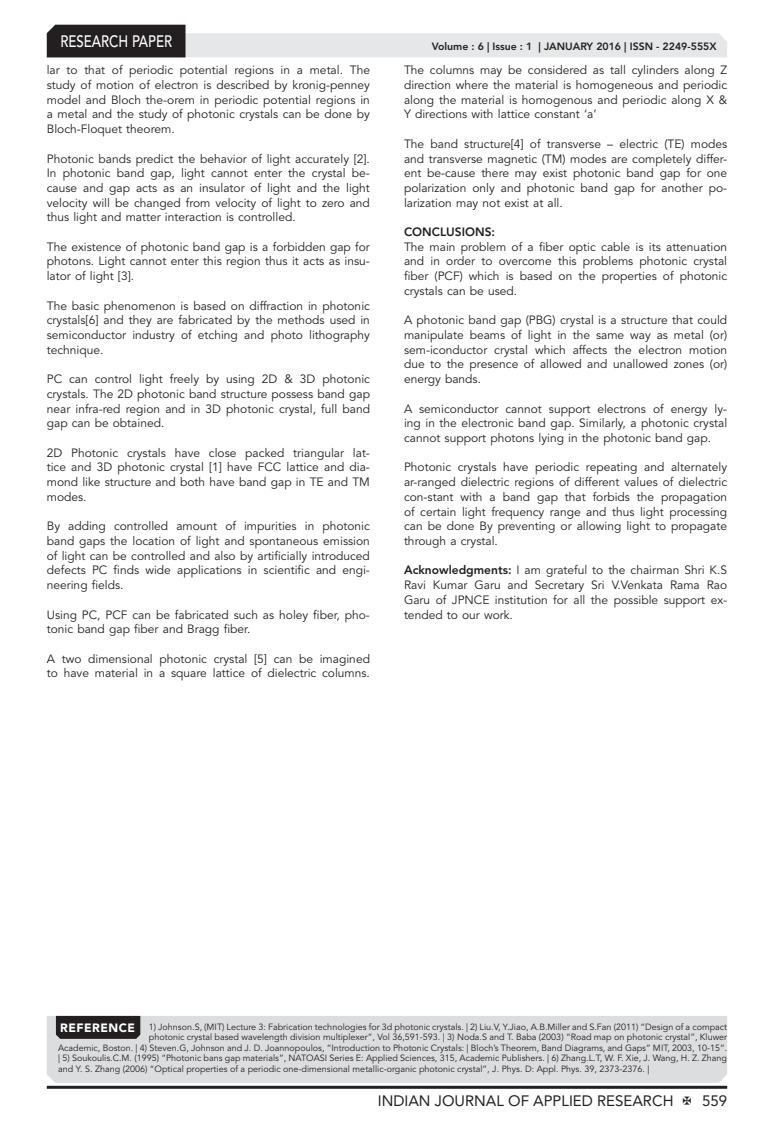
<style>
.page{position:relative;width:774px;height:1136px;background:#fff}
.page>*{position:absolute;margin:0;border:0;box-sizing:border-box;transform-origin:0 0}
.t1{font:500 16.5px "Avenir LT Std";color:#fff;scale:.8 1}
.t2{font:15px "Avenir LT Std";color:#231f20}
.IJAR_Body_Text{font:12px/14.7px "Avenir LT Std";color:#231f20;text-align:justify}
.IJAR_Bold{font:800 12px "Avenir LT Std";color:#231f20}
.t3{font:900 12px "Avenir LT Std";letter-spacing:.04em;color:#fff}
.t4{font:800 10.5px "Avenir LT Std";color:#231f20}
.IJAR_Reference{font:9px "Avenir LT Std";color:#231f20}
.s1{font-weight:800}
</style>
<div class="page">
<hr style="left:47px;top:1085px;width:680px;height:3px;background:#231f20">
<svg style="left:47px;top:25px;width:680px;height:32px"></svg>
<div style="left:47px;top:1015px;width:680px;height:67px;background:#dcdddf"></div>
<div style="left:56px;top:1015px;width:84px;height:23px;background:#231f20"></div>
<h1 class="t1" style="left:60px;top:32px;width:141px">RESEARCH PAPER</h1>
<p class="IJAR_Body_Text" style="left:47px;top:63px;width:325px">lar to that of periodic potential regions in a metal. The study of motion of electron is described by kronig-penney model and Bloch the-orem in periodic potential regions in a metal and the study of photonic crystals can be done by Bloch-Floquet theorem.</p>
<p class="IJAR_Body_Text" style="left:47px;top:151px;width:325px">Photonic bands predict the behavior of light accurately [2].<br>In photonic band gap, light cannot enter the crystal be&shy;cause and gap acts as an insulator of light and the light velocity will be changed from velocity of light to zero and thus light and matter interaction is controlled.</p>
<p class="IJAR_Body_Text" style="left:47px;top:239px;width:325px">The existence of photonic band gap is a forbidden gap for photons. Light cannot enter this region thus it acts as insu&shy;lator of light [3].</p>
<p class="IJAR_Body_Text" style="left:47px;top:298px;width:325px">The basic phenomenon is based on diffraction in photonic crystals[6] and they are fabricated by the methods used in semiconductor industry of etching and photo lithography technique.</p>
<p class="IJAR_Body_Text" style="left:47px;top:372px;width:325px">PC can control light freely by using 2D &amp; 3D photonic crystals. The 2D photonic band structure possess band gap near infra-red region and in 3D photonic crystal, full band gap can be obtained.</p>
<p class="IJAR_Body_Text" style="left:47px;top:445px;width:325px">2D Photonic crystals have close packed triangular lat&shy;tice and 3D photonic crystal [1] have FCC lattice and dia&shy;mond like structure and both have band gap in TE and TM modes.</p>
<p class="IJAR_Body_Text" style="left:47px;top:519px;width:325px">By adding controlled amount of impurities in photonic band gaps the location of light and spontaneous emission of light can be controlled and also by artificially introduced defects PC finds wide applications in scientific and engi&shy;neering fields.</p>
<p class="IJAR_Body_Text" style="left:47px;top:607px;width:325px">Using PC, PCF can be fabricated such as holey fiber, pho&shy;tonic band gap fiber and Bragg fiber.</p>
<p class="IJAR_Body_Text" style="left:47px;top:651px;width:325px">A two dimensional photonic crystal [5] can be imagined to have material in a square lattice of dielectric columns.</p>
<p class="t4" style="left:432px;top:41px;width:286px">Volume : 6 | Issue : 1 | JANUARY 2016 | ISSN - 2249-555X</p>
<p class="IJAR_Body_Text" style="left:404px;top:63px;width:325px">The columns may be considered as tall cylinders along Z direction where the material is homogeneous and periodic along the material is homogenous and periodic along X &amp; Y directions with lattice constant ‘a’</p>
<p class="IJAR_Body_Text" style="left:404px;top:137px;width:325px">The band structure[4] of transverse – electric (TE) modes and transverse magnetic (TM) modes are completely differ&shy;ent be-cause there may exist photonic band gap for one polarization only and photonic band gap for another po&shy;larization may not exist at all.</p>
<p class="IJAR_Bold" style="left:404px;top:225px;width:93px">CONCLUSIONS:</p>
<p class="IJAR_Body_Text" style="left:404px;top:239px;width:325px">The main problem of a fiber optic cable is its attenuation and in order to overcome this problems photonic crystal fiber (PCF) which is based on the properties of photonic crystals can be used.</p>
<p class="IJAR_Body_Text" style="left:404px;top:313px;width:325px">A photonic band gap (PBG) crystal is a structure that could manipulate beams of light in the same way as metal (or) sem-iconductor crystal which affects the electron motion due to the presence of allowed and unallowed zones (or) energy bands.</p>
<p class="IJAR_Body_Text" style="left:404px;top:401px;width:325px">A semiconductor cannot support electrons of energy ly&shy;ing in the electronic band gap. Similarly, a photonic crystal cannot support photons lying in the photonic band gap.</p>
<p class="IJAR_Body_Text" style="left:404px;top:460px;width:325px">Photonic crystals have periodic repeating and alternately ar-ranged dielectric regions of different values of dielectric con-stant with a band gap that forbids the propagation of certain light frequency range and thus light processing can be done By preventing or allowing light to propagate through a crystal.</p>
<p class="IJAR_Body_Text" style="left:404px;top:563px;width:325px"><span class="s1">Acknowledgments:</span> I am grateful to the chairman Shri K.S Ravi Kumar Garu and Secretary Sri V.Venkata Rama Rao Garu of JPNCE institution for all the possible support ex&shy;tended to our work.</p>
<p class="t3" style="left:60px;top:1020px;width:76px">REFERENCE</p>
<p class="IJAR_Reference" style="left:149px;top:1021px;width:580px">1) Johnson.S, (MIT) Lecture 3: Fabrication technologies for 3d photonic crystals. | 2) Liu.V, Y.Jiao, A.B.Miller and S.Fan (2011) “Design of a compact</p>
<p class="IJAR_Reference" style="left:149px;top:1031px;width:580px">photonic crystal based wavelength division multiplexer”, Vol 36,591-593. | 3) Noda.S and T. Baba (2003) “Road map on photonic crystal”, Kluwer</p>
<p class="IJAR_Reference" style="left:58px;top:1042px;width:671px">Academic, Boston. | 4) Steven.G, Johnson and J. D. Joannopoulos, “Introduction to Photonic Crystals: | Bloch’s Theorem, Band Diagrams, and Gaps” MIT, 2003, 10-15”.</p>
<p class="IJAR_Reference" style="left:58px;top:1052px;width:670px">| 5) Soukoulis.C.M. (1995) “Photonic bans gap materials”, NATOASI Series E: Applied Sciences, 315, Academic Publishers. | 6) Zhang.L.T, W. F. Xie, J. Wang, H. Z. Zhang</p>
<p class="IJAR_Reference" style="left:58px;top:1063px;width:593px">and Y. S. Zhang (2006) “Optical properties of a periodic one-dimensional metallic-organic photonic crystal”, J. Phys. D: Appl. Phys. 39, 2373-2376. |</p>
<p class="t2" style="left:378px;top:1091px;width:297px">INDIAN JOURNAL OF APPLIED RESEARCH</p>
<p class="t2" style="left:702px;top:1091px;width:27px">559</p>
</div>
